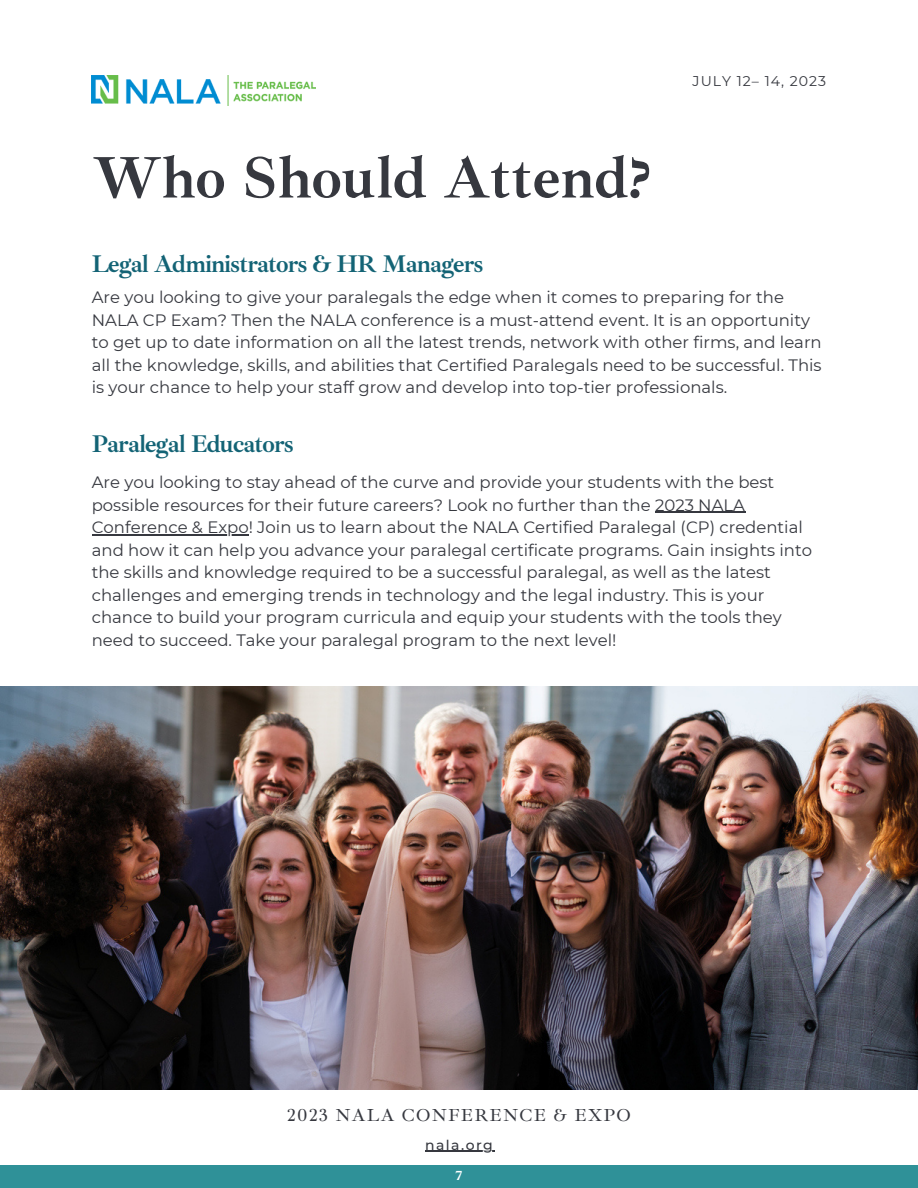
<style>
.page{position:relative;width:918px;height:1188px;background:#fff}
.page>*{position:absolute;margin:0;border:0;box-sizing:border-box;transform-origin:0 0}
.t1{font:700 60px "Ibarra Real Nova";color:#36383f}
.t2{font:700 24.75px "Ibarra Real Nova";letter-spacing:-.035em;color:#136375}
.t3{font:17.85px "Ibarra Real Nova";letter-spacing:.07em;color:#36383f}
.t4{font:16.5px/22.5px "Montserrat";color:#36383f}
.t5{font:14.1px "Montserrat";letter-spacing:.07em;color:#36383f}
.t6{font:500 13.95px "Montserrat";letter-spacing:.105em;color:#36383f}
.t7{font:700 13.5px "Ibarra Real Nova";color:#fff}
</style>
<div class="page">
<img style="left:92px;top:76px;width:224px;height:30px">
<hr style="left:425px;top:1151px;width:69px;height:1px;background:#36383f">
<hr style="left:655px;top:512px;width:90px;height:1px;background:#36383f">
<hr style="left:92px;top:534px;width:157px;height:1px;background:#36383f">
<div style="left:0;top:1165px;width:918px;height:23px;background:#2f9198"></div>
<img style="left:0;top:686px;width:918px;height:403px">
<p class="t1" style="left:93px;top:141px;width:560px">Who Should Attend?</p>
<p class="t5" style="left:693px;top:72px;width:135px">JULY 12– 14, 2023</p>
<p class="t2" style="left:92px;top:249px;width:393px">Legal Administrators &amp; HR Managers</p>
<p class="t4" style="left:92px;top:286px;width:732px">Are you looking to give your paralegals the edge when it comes to preparing for the NALA CP Exam? Then the NALA conference is a must-attend event. It is an opportunity to get up to date information on all the latest trends, network with other firms, and learn all the knowledge, skills, and abilities that Certified Paralegals need to be successful. This is your chance to help your staff grow and develop into top-tier professionals.</p>
<p class="t2" style="left:92px;top:429px;width:204px">Paralegal Educators</p>
<p class="t4" style="left:92px;top:471px;width:722px">Are you looking to stay ahead of the curve and provide your students with the best possible resources for their future careers? Look no further than the 2023 NALA Conference &amp; Expo! Join us to learn about the NALA Certified Paralegal (CP) credential and how it can help you advance your paralegal certificate programs. Gain insights into the skills and knowledge required to be a successful paralegal, as well as the latest challenges and emerging trends in technology and the legal industry. This is your chance to build your program curricula and equip your students with the tools they need to succeed. Take your paralegal program to the next level!</p>
<p class="t3" style="left:287px;top:1104px;width:345px">2023 NALA CONFERENCE &amp; EXPO</p>
<p class="t6" style="left:425px;top:1136px;width:69px">nala.org</p>
<p class="t7" style="left:455px;top:1168px;width:8px">7</p>
</div>
